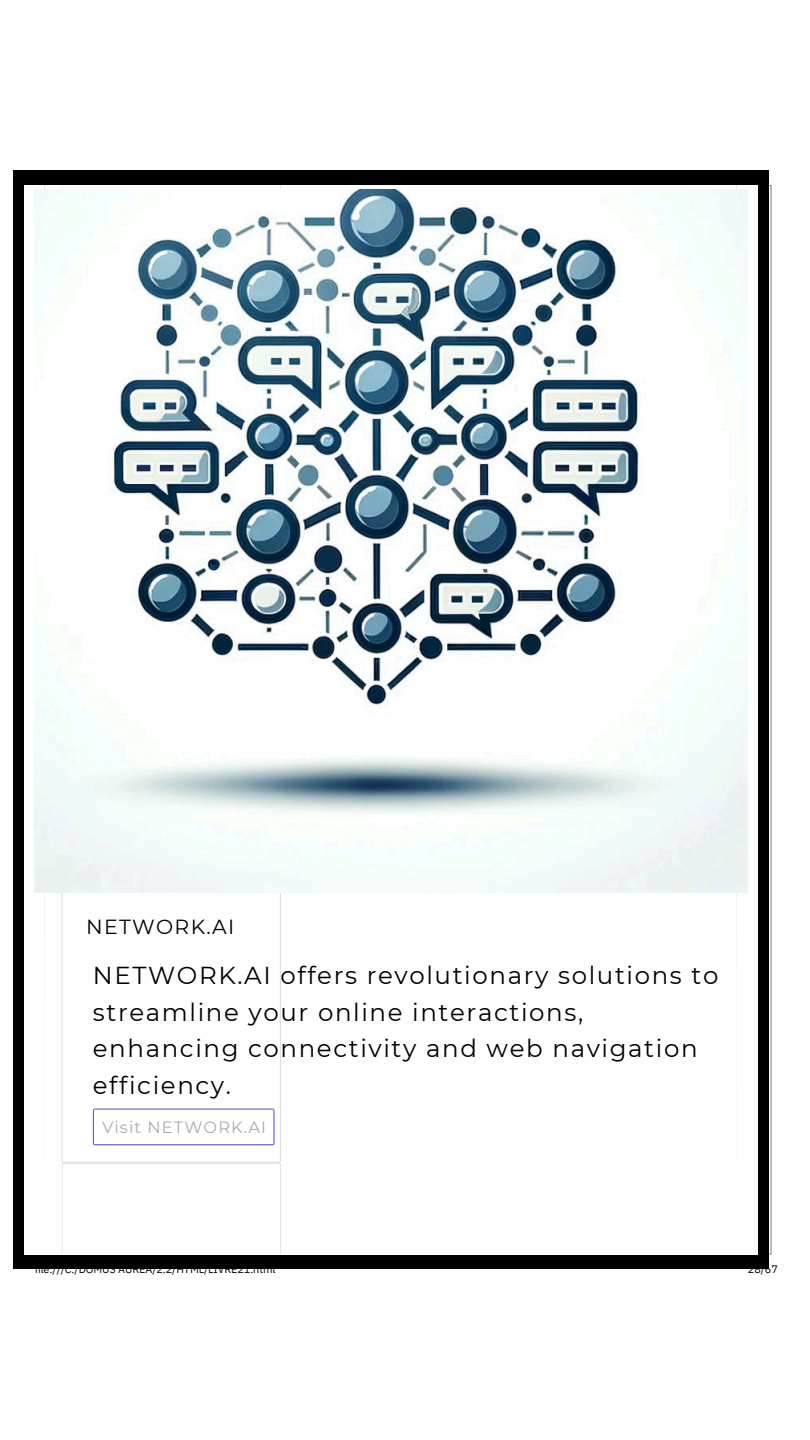
<style>
.page{position:relative;width:810px;height:1440px;background:#fff}
.page>*{position:absolute;margin:0;border:0;box-sizing:border-box;transform-origin:0 0}
.t1{font:24.5px/36.7px "Montserrat";letter-spacing:.065em;color:#000}
.t2{font:20.4px "Montserrat";letter-spacing:.065em;color:#000}
.t3{font:16.3px "Montserrat";letter-spacing:.065em;color:#ababab}
.t4{font:10.9px "IBM Plex Sans";letter-spacing:-.01em;color:#000}
</style>
<div class="page">
<div style="left:13px;top:170px;width:756px;height:1099px;background:#000"></div>
<div style="left:24px;top:185px;width:734px;height:1070px;background:#fff"></div>
<svg style="left:736px;top:185px;width:1px;height:787px"></svg>
<svg style="left:44px;top:185px;width:1px;height:787px"></svg>
<svg style="left:61px;top:892px;width:220px;height:271px"></svg>
<svg style="left:62px;top:1163px;width:8px;height:91px"></svg>
<img style="left:35px;top:189px;width:713px;height:703px">
<svg style="left:93px;top:1109px;width:182px;height:36px"></svg>
<h2 class="t2" style="left:86px;top:914px;width:150px">NETWORK.AI</h2>
<p class="t1" style="left:93px;top:957px;width:627px">NETWORK.AI offers revolutionary solutions to streamline your online interactions, enhancing connectivity and web navigation efficiency.</p>
<p class="t3" style="left:102px;top:1117px;width:166px">Visit NETWORK.AI</p>
<h3 class="t4" style="left:35px;top:1262px;width:242px">file:///C:/DOMUS AUREA/2.2/HTML/LIVRE21.html</h3>
<p class="t4" style="left:748px;top:1262px;width:31px">28/67</p>
</div>
